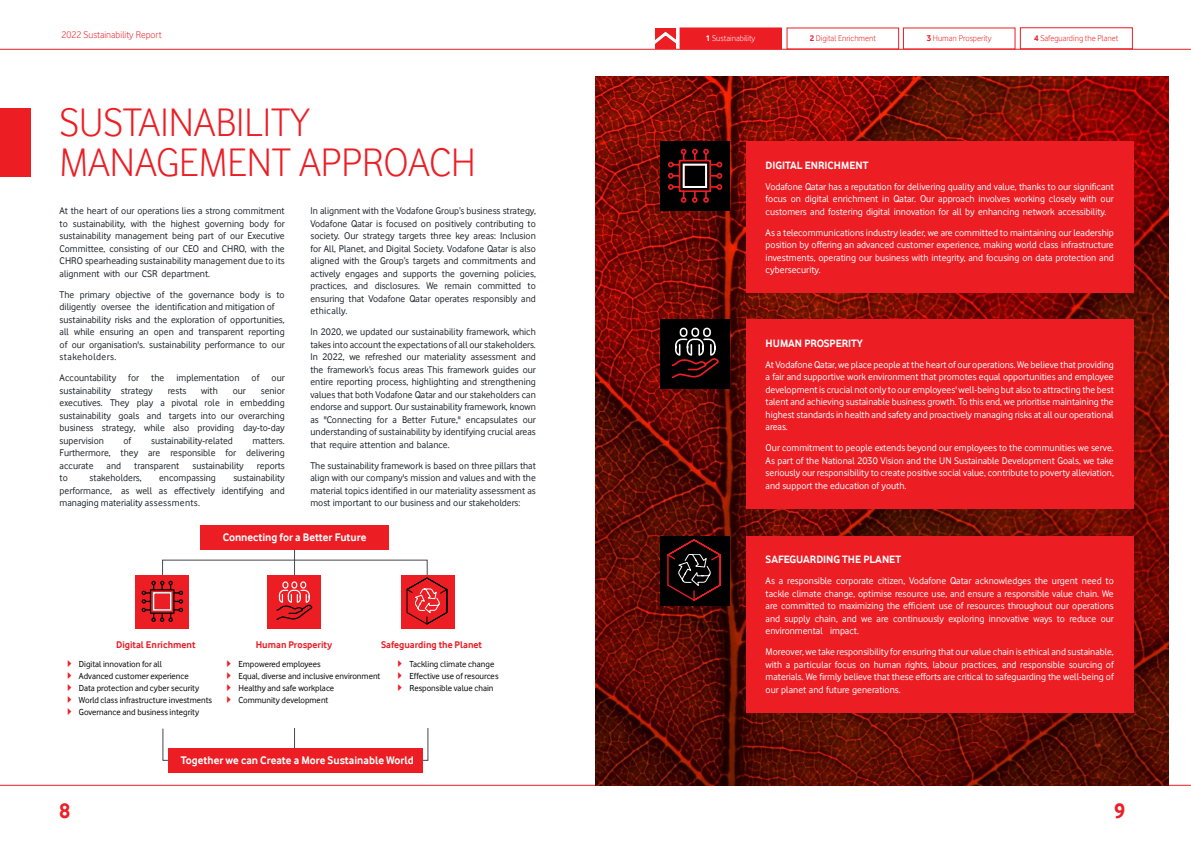
<style>
.page{position:relative;width:1191px;height:842px;background:#fff}
.page>*{position:absolute;margin:0;border:0;box-sizing:border-box;transform-origin:0 0}
.H1_Vodafone{font:300 40.9px/40px "Vodafone";color:#ed1d24}
.t1{font:700 22px "Vodafone";color:#ed1d24}
.Paragraph_Style_1{font:700 11.3px "Vodafone";color:#fff}
.VF_H3{font:700 11px "Vodafone";color:#fff}
.Body_VF{font:10px/12.5px "Vodafone";color:#1c2329;text-align:justify}
.Body_VF-2{font:10px/12.5px "Vodafone";color:#fff;text-align:justify}
.Paragraph_Style_1-2{font:700 10px "Vodafone";color:#ed1d24}
.t2{font:300 10px "Vodafone";color:#ed1d24}
.t3{font:9px "Vodafone";color:#000}
.t4{font:300 8.6px "Vodafone";color:#ed1d24}
.Paragraph_Style_1-3{font:300 8.6px "Vodafone";color:#fff}
.s1{font-weight:700}
.s2{font-family:"Vodafone Rg"}
</style>
<div class="page">
<div style="left:655px;top:29px;width:21px;height:20px;background:#ed1d24"></div>
<svg style="left:649px;top:30px;width:31px;height:19px"></svg>
<hr style="left:0;top:785px;width:1191px;height:1px;background:#ed1d24">
<hr style="left:0;top:49px;width:1191px;height:1px;background:#ed1d24">
<div style="left:1020px;top:28px;width:112px;height:21px;border:1px solid #ed1d24"></div>
<img style="left:595px;top:77px;width:573px;height:708px">
<div style="left:660px;top:141px;width:69px;height:70px;background:#000"></div>
<svg style="left:668px;top:148px;width:55px;height:55px"></svg>
<div style="left:682px;top:164px;width:25px;height:24px;border:2px solid #fff"></div>
<div style="left:660px;top:319px;width:70px;height:70px;background:#000"></div>
<svg style="left:671px;top:327px;width:48px;height:52px"></svg>
<div style="left:200px;top:526px;width:189px;height:24px;background:#ed1d24"></div>
<svg style="left:162px;top:728px;width:266px;height:33px"></svg>
<div style="left:168px;top:748px;width:255px;height:24px;background:#ed1d24"></div>
<div style="left:136px;top:575px;width:53px;height:53px;background:#ed1d24"></div>
<svg style="left:141px;top:580px;width:43px;height:42px"></svg>
<div style="left:153px;top:592px;width:18px;height:19px;border:2px solid #fff"></div>
<div style="left:268px;top:575px;width:53px;height:53px;background:#ed1d24"></div>
<svg style="left:275px;top:550px;width:38px;height:70px"></svg>
<div style="left:401px;top:575px;width:53px;height:53px;background:#ed1d24"></div>
<svg style="left:406px;top:577px;width:42px;height:48px"></svg>
<div style="left:660px;top:536px;width:69px;height:70px;background:#000"></div>
<svg style="left:667px;top:539px;width:54px;height:62px"></svg>
<div style="left:746px;top:141px;width:387px;height:152px;background:#ed1d24"></div>
<div style="left:746px;top:319px;width:387px;height:189px;background:#ed1d24"></div>
<div style="left:746px;top:536px;width:387px;height:177px;background:#ed1d24"></div>
<div style="left:0;top:108px;width:31px;height:68px;background:#ed1d24"></div>
<div style="left:680px;top:28px;width:101px;height:21px;background:#ed1d24"></div>
<p class="t2" style="left:61px;top:29px;width:102px">2022 Sustainability Report</p>
<p class="t4" style="left:809px;top:34px;width:68px"><span class="s1">2</span> Digital Enrichment</p>
<p class="t4" style="left:926px;top:34px;width:66px"><span class="s1">3</span> Human Prosperity</p>
<p class="t4" style="left:1034px;top:33px;width:86px"><span class="s1">4</span> Safeguarding the Planet</p>
<p class="Paragraph_Style_1-3" style="left:706px;top:34px;width:51px"><span class="s1">1</span> Sustainability</p>
<p class="H1_Vodafone" style="left:60px;top:102px;width:418px">SUSTAINABILITY<br>MANAGEMENT APPROACH</p>
<p class="Body_VF" style="left:310px;top:204px;width:227px">In alignment with the Vodafone Group’s business strategy, Vodafone Qatar is focused on positively contributing to society. Our strategy targets three key areas: Inclusion for All, Planet, and Digital Society. Vodafone Qatar is also aligned with the Group’s targets and commitments and actively engages and supports the governing policies, practices, and disclosures. We remain committed to ensuring that Vodafone Qatar operates responsibly and ethically.</p>
<p class="Body_VF" style="left:310px;top:325px;width:227px">In 2020, we updated our sustainability framework, which takes into account the expectations of all our stakeholders.<br>In 2022, we refreshed our materiality assessment and the framework’s focus areas This framework guides our entire reporting process, highlighting and strengthening values that both Vodafone Qatar and our stakeholders can endorse and support. Our sustainability framework, known as "Connecting for a Better Future," encapsulates our understanding of sustainability by identifying crucial areas that require attention and balance.</p>
<p class="Body_VF" style="left:310px;top:459px;width:227px">The sustainability framework is based on three pillars that align with our company's mission and values and with the material topics identified in our materiality assessment as most important to our business and our stakeholders:</p>
<p class="Paragraph_Style_1" style="left:223px;top:530px;width:145px">Connecting for a Better Future</p>
<p class="Body_VF" style="left:60px;top:204px;width:227px">At the heart of our operations lies a strong commitment to sustainability, with the highest governing body for sustainability management being part of our Executive Committee, consisting of our CEO and CHRO, with the CHRO spearheading sustainability management due to its alignment with our CSR department.</p>
<p class="Body_VF" style="left:60px;top:288px;width:227px;text-align:left">The primary objective of the governance body is to diligently oversee the identification and mitigation of sustainability risks and the exploration of opportunities, all while ensuring an open and transparent reporting of our organisation's. sustainability performance to our stakeholders.</p>
<p class="Body_VF" style="left:60px;top:371px;width:227px">Accountability for the implementation of our sustainability strategy</p>
<p class="Body_VF" style="left:168px;top:384px;width:20px">rests</p>
<p class="Body_VF" style="left:201px;top:384px;width:18px">with</p>
<p class="Body_VF" style="left:233px;top:384px;width:15px">our</p>
<p class="Body_VF" style="left:60px;top:384px;width:227px;text-indent:201px">senior executive<span class="s2">s</span>. They play a pivotal role in embedding sustainability goals and targets into our overarching business strategy, while also providing day-to-day supervision</p>
<p class="Body_VF" style="left:124px;top:434px;width:9px">of</p>
<p class="Body_VF" style="left:151px;top:434px;width:83px">sustainability-related</p>
<p class="Body_VF" style="left:60px;top:434px;width:227px;text-indent:193px">matters.<br>Furthermore, they are responsible for delivering accurate</p>
<p class="Body_VF" style="left:107px;top:459px;width:16px">and</p>
<p class="Body_VF" style="left:134px;top:459px;width:47px">transparent</p>
<p class="Body_VF" style="left:192px;top:459px;width:53px">sustainability</p>
<p class="Body_VF" style="left:257px;top:459px;width:29px">reports</p>
<p class="Body_VF" style="left:60px;top:471px;width:10px">to</p>
<p class="Body_VF" style="left:90px;top:471px;width:54px">stakeholders,</p>
<p class="Body_VF" style="left:159px;top:471px;width:58px">encompassing</p>
<p class="Body_VF" style="left:60px;top:471px;width:227px;text-indent:174px">sustainability performance, as well as effectively identifying and managing materiality assessments.</p>
<p class="Paragraph_Style_1-2" style="left:116px;top:639px;width:81px">Digital Enrichment</p>
<p class="Paragraph_Style_1-2" style="left:256px;top:639px;width:78px">Human Prosperity</p>
<p class="Paragraph_Style_1-2" style="left:381px;top:639px;width:102px">Safeguarding the Planet</p>
<p class="t3" style="left:79px;top:659px;width:84px">Digital innovation for all</p>
<p class="t3" style="left:79px;top:671px;width:111px">Advanced customer experience</p>
<p class="t3" style="left:79px;top:683px;width:122px">Data protection and cyber security</p>
<p class="t3" style="left:79px;top:695px;width:135px">World class infrastructure investments</p>
<p class="t3" style="left:79px;top:707px;width:122px">Governance and business integrity</p>
<p class="t3" style="left:238px;top:659px;width:84px">Empowered employees</p>
<p class="t3" style="left:238px;top:671px;width:143px">Equal, diverse and inclusive environment</p>
<p class="t3" style="left:238px;top:683px;width:97px">Healthy and safe workplace</p>
<p class="t3" style="left:238px;top:695px;width:91px">Community development</p>
<p class="t3" style="left:409px;top:659px;width:86px">Tackling climate change</p>
<p class="t3" style="left:409px;top:671px;width:90px">Effective use of resources</p>
<p class="t3" style="left:409px;top:683px;width:85px">Responsible value chain</p>
<p class="Paragraph_Style_1" style="left:181px;top:754px;width:235px">Together we can Create a More Sustainable World</p>
<p class="VF_H3" style="left:765px;top:158px;width:104px">DIGITAL ENRICHMENT</p>
<p class="Body_VF-2" style="left:765px;top:180px;width:350px">Vodafone Qatar has a reputation for delivering quality and value, thanks to our significant focus on digital enrichment in Qatar. Our approach involves working closely with our customers and fostering digital innovation for all by enhancing network accessibility.</p>
<p class="Body_VF-2" style="left:765px;top:226px;width:350px">As a telecommunications industry leader, we are committed to maintaining our leadership position by offering an advanced customer experience, making world class infrastructure investments, operating our business with integrity, and focusing on data protection and cybersecurity.</p>
<p class="VF_H3" style="left:765px;top:336px;width:99px">HUMAN PROSPERITY</p>
<p class="Body_VF-2" style="left:765px;top:358px;width:350px">At Vodafone Qatar, we place people at the heart of our operations. We believe that providing a fair and supportive work environment that promotes equal opportunities and employee development is crucial not only to our employees' well-being but also to attracting the best talent and achieving sustainable business growth. To this end, we prioritise maintaining the highest standards in health and safety and proactively managing risks at all our operational areas.</p>
<p class="Body_VF-2" style="left:765px;top:441px;width:350px">Our commitment to people extends beyond our employees to the communities we serve.<br>As part of the National 2030 Vision and the UN Sustainable Development Goals, we take seriously our responsibility to create positive social value, contribute to poverty alleviation, and support the education of youth.</p>
<p class="VF_H3" style="left:765px;top:553px;width:137px">SAFEGUARDING THE PLANET</p>
<p class="Body_VF-2" style="left:765px;top:575px;width:350px">As a responsible corporate citizen, Vodafone Qatar acknowledges the urgent need to tackle climate change, optimise resource use, and ensure a responsible value chain. We are committed to maximizing the efficient use of resources throughout our operations and supply chain, and we are continuously exploring innovative ways to reduce our environmental impact.</p>
<p class="Body_VF-2" style="left:765px;top:646px;width:350px">Moreover, we take responsibility for ensuring that our value chain is ethical and sustainable, with a particular focus on human rights, labour practices, and responsible sourcing of materials. We firmly believe that these efforts are critical to safeguarding the well-being of our planet and future generations.</p>
<h2 class="t1" style="left:59px;top:798px;width:13px">8</h2>
<h2 class="t1" style="left:1114px;top:798px;width:13px">9</h2>
</div>
